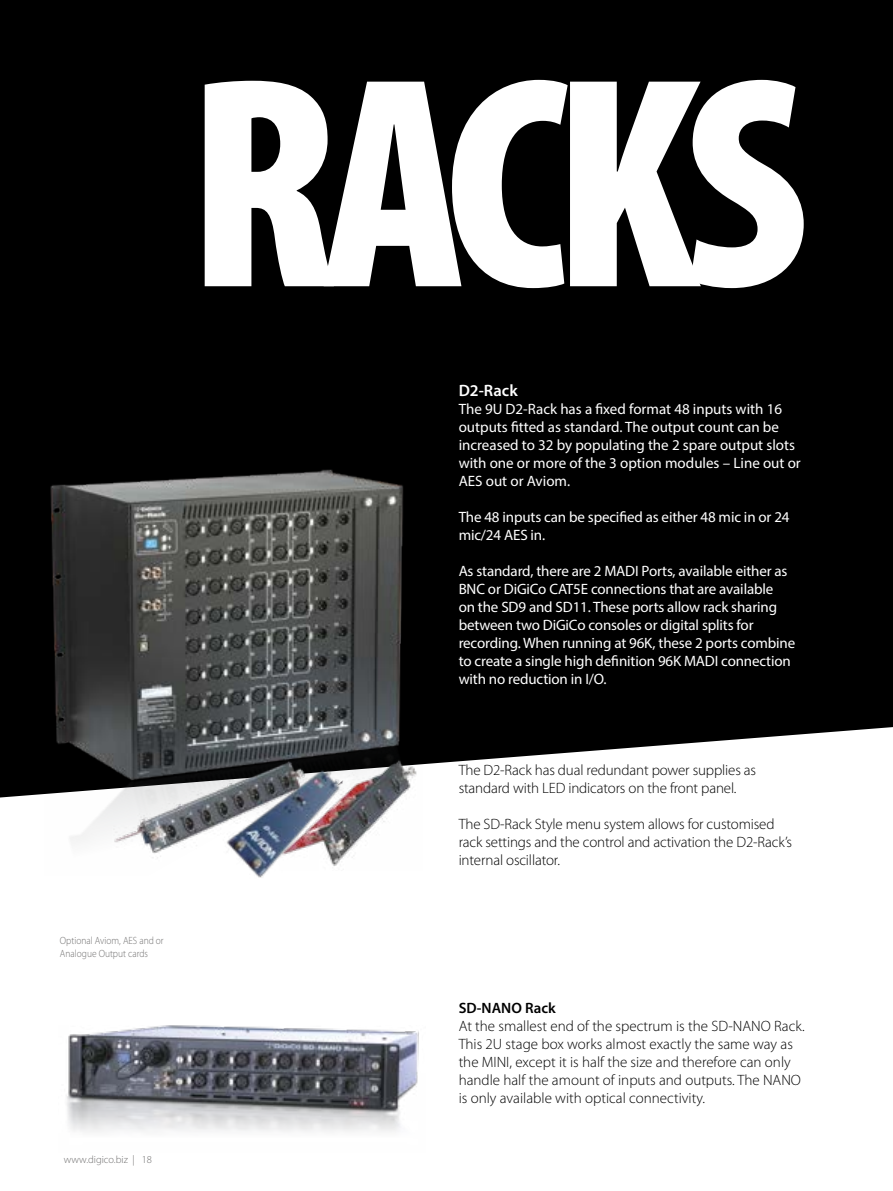
<style>
.page{position:relative;width:893px;height:1191px;background:#fff}
.page>*{position:absolute;margin:0;border:0;box-sizing:border-box;transform-origin:0 0}
.t1{font:900 condensed 303.45px "Myriad Pro";letter-spacing:-.05em;color:#fff}
.t2{font:600 16.5px "Myriad Pro";color:#fff}
.t3{font:15px/18px "Myriad Pro";letter-spacing:-.01em;color:#fff}
.t4{font:300 15px/18px "Myriad Pro";color:#000}
.t5{font:600 15px "Myriad Pro";color:#000}
.t6{font:300 10.5px/12.8px "Myriad Pro";color:#706f6f;scale:.9 1}
.t7{font:300 10.5px "Myriad Pro";color:#706f6f}
</style>
<div class="page">
<div style="left:0;top:0;width:893px;height:797px;background:#000"></div>
<img style="left:66px;top:1025px;width:353px;height:107px">
<div style="left:21px;top:614px;width:404px;height:183px;background:#000"></div>
<img style="left:43px;top:467px;width:369px;height:391px">
<img style="left:275px;top:754px;width:148px;height:104px">
<img style="left:216px;top:761px;width:139px;height:117px">
<p class="t6" style="left:60px;top:934px;width:117px">Optional Aviom, AES and or<br>Analogue Output cards</p>
<p class="t7" style="left:64px;top:1153px;width:90px">www.digico.biz | 18</p>
<h1 class="t1" style="left:187px;top:-9px;width:622px">RACKS</h1>
<p class="t2" style="left:459px;top:380px;width:61px">D2-Rack</p>
<p class="t3" style="left:459px;top:400px;width:344px">The 9U D2-Rack has a fixed format 48 inputs with 16 outputs fitted as standard. The output count can be increased to 32 by populating the 2 spare output slots with one or more of the 3 option modules – Line out or AES out or Aviom.</p>
<p class="t3" style="left:459px;top:508px;width:332px">The 48 inputs can be specified as either 48 mic in or 24 mic/24 AES in.</p>
<p class="t3" style="left:459px;top:562px;width:338px">As standard, there are 2 MADI Ports, available either as BNC or DiGiCo CAT5E connections that are available<br>on the SD9 and SD11. These ports allow rack sharing between two DiGiCo consoles or digital splits for recording. When running at 96K, these 2 ports combine to create a single high definition 96K MADI connection with no reduction in I/O.</p>
<p class="t4" style="left:459px;top:760px;width:299px">The D2-Rack has dual redundant power supplies as standard with LED indicators on the front panel.</p>
<p class="t4" style="left:459px;top:814px;width:335px">The SD-Rack Style menu system allows for customised rack settings and the control and activation the D2-Rack’s internal oscillator.</p>
<p class="t5" style="left:459px;top:998px;width:99px">SD-NANO Rack</p>
<p class="t4" style="left:459px;top:1016px;width:347px">At the smallest end of the spectrum is the SD-NANO Rack.<br>This 2U stage box works almost exactly the same way as the MINI, except it is half the size and therefore can only handle half the amount of inputs and outputs. The NANO is only available with optical connectivity.</p>
</div>
